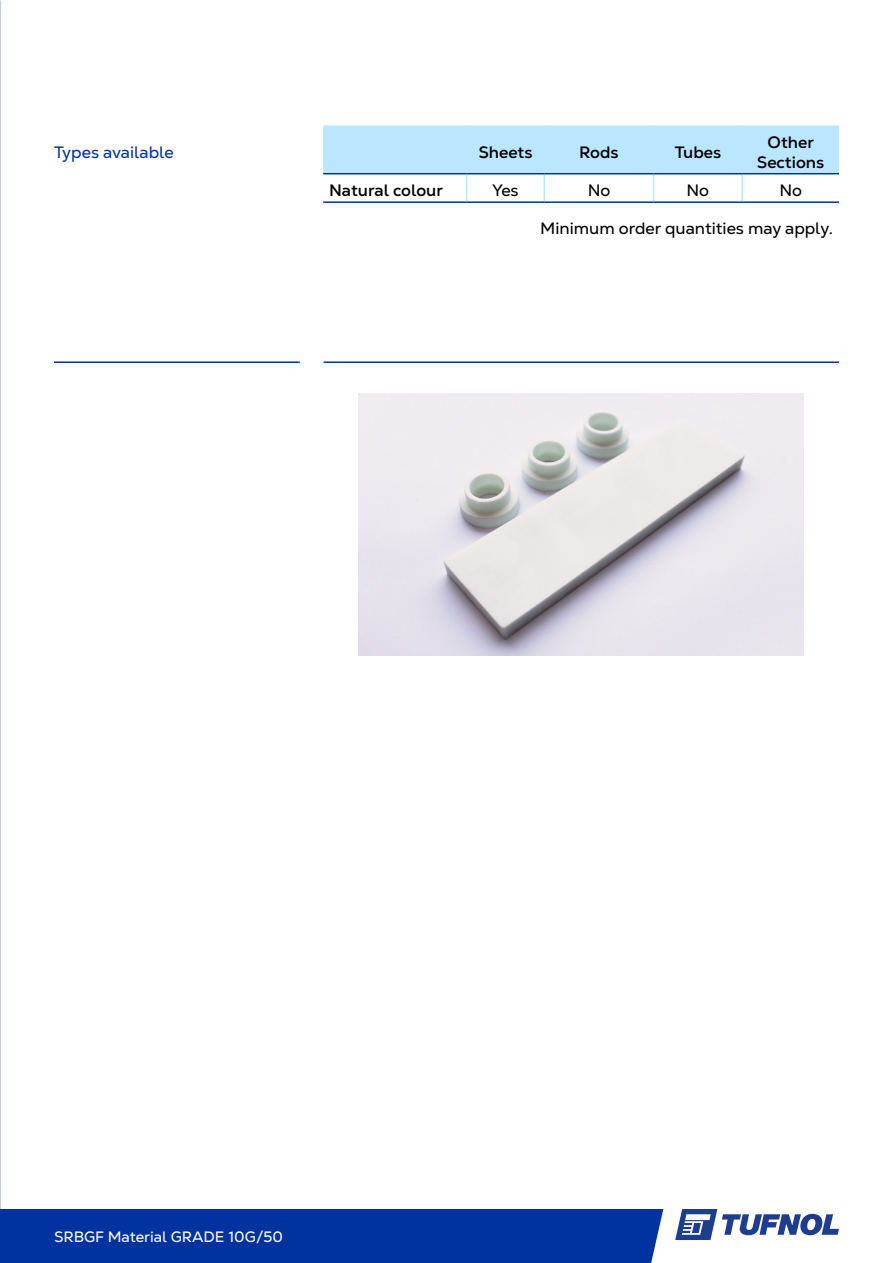
<style>
.page{position:relative;width:893px;height:1263px;background:#fff}
.page>*{position:absolute;margin:0;border:0;box-sizing:border-box;transform-origin:0 0}
.t1{font:700 16.5px/19.8px "Nexa Text";color:#000;text-align:center}
.t2{font:16.5px "Nexa Text";color:#000}
.t3{font:16.5px "Nexa Text";color:#0033a0}
.t4{font:15px "Nexa Text";color:#fff}
</style>
<div class="page">
<div style="left:0;top:1209px;width:663px;height:54px;background:#0033a0"></div>
<svg style="left:675px;top:1209px;width:164px;height:31px"></svg>
<svg style="left:323px;top:125px;width:516px;height:76px"></svg>
<hr style="left:741px;top:174px;width:2px;height:27px;background:#bae6ff">
<hr style="left:323px;top:173px;width:144px;height:1px;background:#0033a0">
<hr style="left:467px;top:173px;width:77px;height:1px;background:#0033a0">
<hr style="left:544px;top:173px;width:110px;height:1px;background:#0033a0">
<hr style="left:654px;top:173px;width:88px;height:1px;background:#0033a0">
<hr style="left:742px;top:173px;width:97px;height:1px;background:#0033a0">
<hr style="left:323px;top:201px;width:144px;height:2px;background:#0033a0">
<hr style="left:467px;top:201px;width:77px;height:2px;background:#0033a0">
<hr style="left:544px;top:201px;width:110px;height:2px;background:#0033a0">
<hr style="left:654px;top:201px;width:88px;height:2px;background:#0033a0">
<hr style="left:742px;top:201px;width:97px;height:2px;background:#0033a0">
<hr style="left:54px;top:361px;width:246px;height:2px;background:#0033a0">
<hr style="left:324px;top:361px;width:515px;height:2px;background:#0033a0">
<img style="left:358px;top:393px;width:446px;height:263px">
<p class="t3" style="left:54px;top:142px;width:121px">Types available</p>
<p class="t1" style="left:478px;top:142px;width:56px">Sheets</p>
<p class="t1" style="left:579px;top:142px;width:41px">Rods</p>
<p class="t1" style="left:675px;top:142px;width:48px">Tubes</p>
<p class="t1" style="left:757px;top:132px;width:69px">Other<br>Sections</p>
<p class="t1" style="left:329px;top:180px;width:115px">Natural colour</p>
<p class="t2" style="left:492px;top:180px;width:28px">Yes</p>
<p class="t2" style="left:588px;top:180px;width:24px">No</p>
<p class="t2" style="left:687px;top:180px;width:24px">No</p>
<p class="t2" style="left:779px;top:180px;width:24px">No</p>
<p class="t2" style="left:540px;top:218px;width:294px">Minimum order quantities may apply.</p>
<p class="t4" style="left:54px;top:1228px;width:231px">SRBGF Material GRADE 10G/50</p>
</div>
